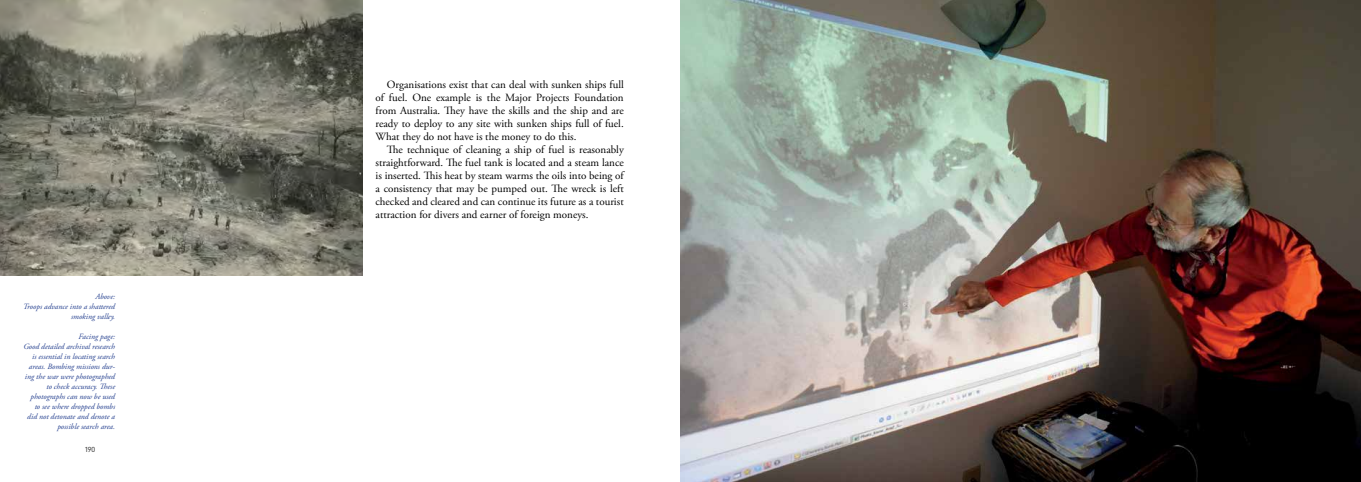
<style>
.page{position:relative;width:1361px;height:482px;background:#fff}
.page>*{position:absolute;margin:0;border:0;box-sizing:border-box;transform-origin:0 0}
.t1{font:11px/13px "Adobe Garamond Pro";letter-spacing:-.005em;color:#000;text-align:justify}
.t2{font:italic 8px/10px "Adobe Garamond Pro";color:#25408f;text-align:right}
.t3{font:300 7px "DIN Neuzeit Grotesk Std";color:#404040}
</style>
<div class="page">
<img style="left:681px;top:0;width:680px;height:482px">
<img style="left:0;top:0;width:362px;height:276px">
<p class="t2" style="left:23px;top:291px;width:93px">Above:<br>Troops advance into a shattered smoking valley.</p>
<p class="t2" style="left:24px;top:331px;width:93px">Facing page:<br>Good detailed archival research is essential in locating search areas. Bombing missions dur&shy;ing the war were photographed to check accuracy. These photographs can now be used to see where dropped bombs did not detonate and denote a possible search area.</p>
<p class="t3" style="left:85px;top:445px;width:12px">190</p>
<p class="t1" style="left:375px;top:78px;width:250px;text-indent:11px">Organisations exist that can deal with sunken ships full of fuel. One example is the Major Projects Foundation from Australia. They have the skills and the ship and are ready to deploy to any site with sunken ships full of fuel.<br>What they do not have is the money to do this.</p>
<p class="t1" style="left:375px;top:143px;width:251px;text-indent:11px">The technique of cleaning a ship of fuel is reasonably straightforward. The fuel tank is located and a steam lance is inserted. This heat by steam warms the oils into being of a consistency that may be pumped out. The wreck is left checked and cleared and can continue its future as a tourist attraction for divers and earner of foreign moneys.</p>
</div>
